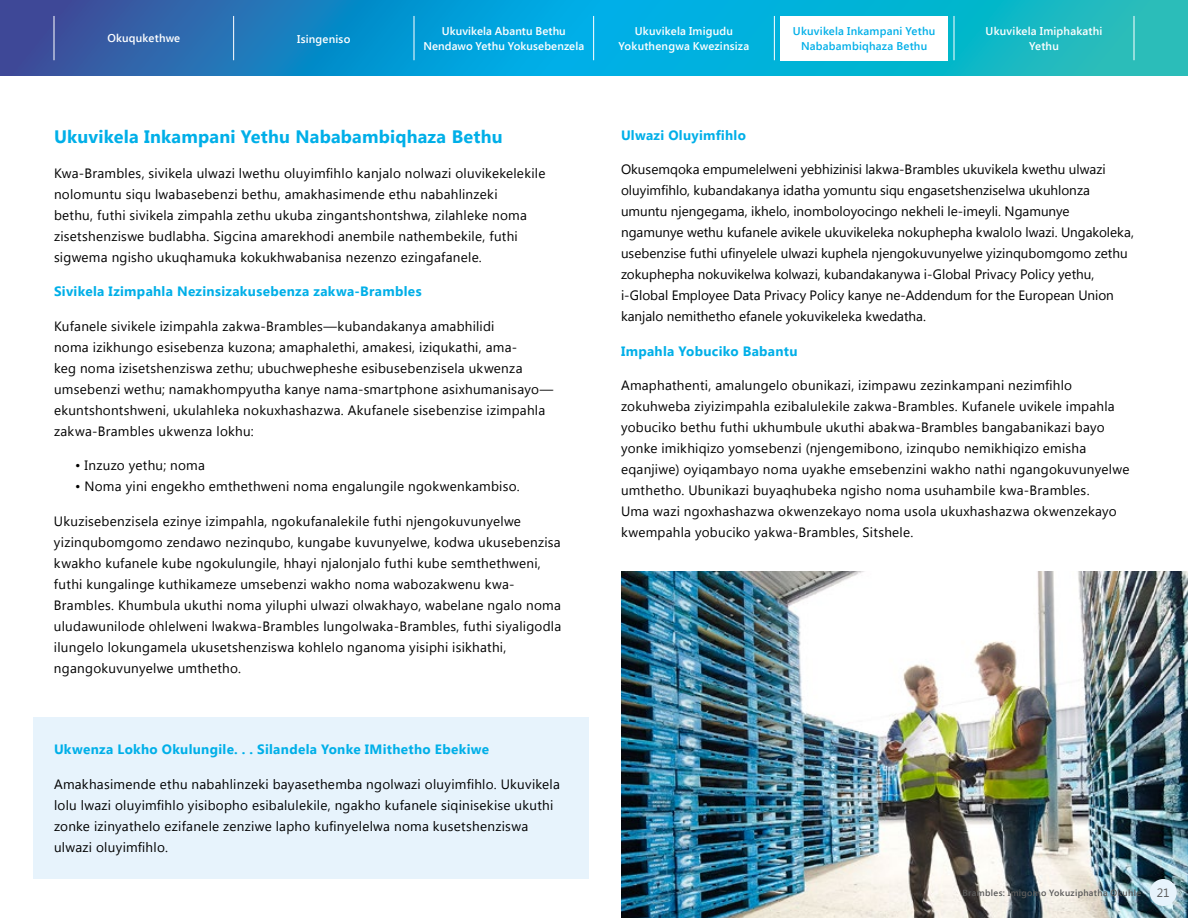
<style>
.page{position:relative;width:1188px;height:918px;background:#fff}
.page>*{position:absolute;margin:0;border:0;box-sizing:border-box;transform-origin:0 0}
.t1{font:700 18px "Segoe UI";letter-spacing:.01em;color:#00afe8}
.t2{font:13.5px/21px "Segoe UI";letter-spacing:.02em;color:#000}
.t3{font:13.5px/21px "Segoe UI";color:#000}
.t4{font:700 13.5px "Segoe UI";letter-spacing:.025em;color:#00afe8}
.t5{font:12px "Segoe UI";color:#5a5a5a}
.t6{font:600 11.25px/15px "Segoe UI";letter-spacing:.015em;color:#fff;text-align:center}
.t7{font:600 11.25px/15px "Segoe UI";letter-spacing:.015em;color:#00afe8;text-align:center}
.t8{font:600 9px "Segoe UI";letter-spacing:.035em;color:#5a5a5a}
</style>
<div class="page">
<svg style="left:0;top:0;width:1188px;height:76px;background:#1498c7"></svg>
<img style="left:621px;top:571px;width:567px;height:347px">
<div style="left:33px;top:717px;width:555px;height:162px;background:#e7f3fc"></div>
<div style="left:780px;top:16px;width:168px;height:44px;background:#fff"></div>
<hr style="left:54px;top:16px;width:1px;height:44px;background:#fff">
<hr style="left:414px;top:16px;width:1px;height:44px;background:#fff">
<hr style="left:774px;top:16px;width:1px;height:44px;background:#fff">
<hr style="left:233px;top:16px;width:1px;height:44px;background:#fff">
<hr style="left:593px;top:16px;width:1px;height:44px;background:#fff">
<hr style="left:954px;top:16px;width:1px;height:44px;background:#fff">
<hr style="left:1134px;top:16px;width:1px;height:44px;background:#fff">
<div style="left:1150px;top:879px;width:27px;height:27px;background:#e7f3fc;border-radius:50%"></div>
<p class="t6" style="left:423px;top:23px;width:162px">Ukuvikela Abantu Bethu<br>Nendawo Yethu Yokusebenzela</p>
<p class="t6" style="left:619px;top:23px;width:132px">Ukuvikela Imigudu<br>Yokuthengwa Kwezinsiza</p>
<p class="t7" style="left:793px;top:23px;width:144px">Ukuvikela Inkampani Yethu<br>Nababambiqhaza Bethu</p>
<p class="t6" style="left:107px;top:30px;width:74px">Okuqukethwe</p>
<p class="t6" style="left:297px;top:31px;width:55px">Isingeniso</p>
<p class="t6" style="left:986px;top:23px;width:118px">Ukuvikela Imiphakathi<br>Yethu</p>
<h1 class="t1" style="left:54px;top:124px;width:450px">Ukuvikela Inkampani Yethu Nababambiqhaza Bethu</h1>
<p class="t2" style="left:54px;top:162px;width:493px">Kwa-Brambles, sivikela ulwazi lwethu oluyimfihlo kanjalo nolwazi oluvikekelekile nolomuntu siqu lwabasebenzi bethu, amakhasimende ethu nabahlinzeki<br>bethu, futhi sivikela zimpahla zethu ukuba zingantshontshwa, zilahleke noma zisetshenziswe budlabha. Sigcina amarekhodi anembile nathembekile, futhi sigwema ngisho ukuqhamuka kokukhwabanisa nezenzo ezingafanele.</p>
<p class="t4" style="left:54px;top:282px;width:369px">Sivikela Izimpahla Nezinsizakusebenza zakwa-Brambles</p>
<p class="t2" style="left:54px;top:315px;width:501px">Kufanele sivikele izimpahla zakwa-Brambles—kubandakanya amabhilidi<br>noma izikhungo esisebenza kuzona; amaphalethi, amakesi, iziqukathi, ama-<br>keg noma izisetshenziswa zethu; ubuchwepheshe esibusebenzisela ukwenza umsebenzi wethu; namakhompyutha kanye nama-smartphone asixhumanisayo— ekuntshontshweni, ukulahleka nokuxhashazwa. Akufanele sisebenzise izimpahla zakwa-Brambles ukwenza lokhu:</p>
<p class="t2" style="left:75px;top:454px;width:132px">• Inzuzo yethu; noma</p>
<p class="t2" style="left:75px;top:475px;width:446px">• Noma yini engekho emthethweni noma engalungile ngokwenkambiso.</p>
<p class="t2" style="left:54px;top:510px;width:509px">Ukuzisebenzisela ezinye izimpahla, ngokufanalekile futhi njengokuvunyelwe yizinqubomgomo zendawo nezinqubo, kungabe kuvunyelwe, kodwa ukusebenzisa kwakho kufanele kube ngokulungile, hhayi njalonjalo futhi kube semthethweni, futhi kungalinge kuthikameze umsebenzi wakho noma wabozakwenu kwa-Brambles. Khumbula ukuthi noma yiluphi ulwazi olwakhayo, wabelane ngalo noma uludawunilode ohlelweni lwakwa-Brambles lungolwaka-Brambles, futhi siyaligodla ilungelo lokungamela ukusetshenziswa kohlelo nganoma yisiphi isikhathi, ngangokuvunyelwe umthetho.</p>
<p class="t4" style="left:54px;top:740px;width:437px">Ukwenza Lokho Okulungile. . . Silandela Yonke IMithetho Ebekiwe</p>
<p class="t2" style="left:54px;top:773px;width:507px">Amakhasimende ethu nabahlinzeki bayasethemba ngolwazi oluyimfihlo. Ukuvikela lolu lwazi oluyimfihlo yisibopho esibalulekile, ngakho kufanele siqinisekise ukuthi zonke izinyathelo ezifanele zenziwe lapho kufinyelelwa noma kusetshenziswa ulwazi oluyimfihlo.</p>
<p class="t4" style="left:621px;top:125px;width:126px">Ulwazi Oluyimfihlo</p>
<p class="t3" style="left:621px;top:158px;width:514px">Okusemqoka empumelelweni yebhizinisi lakwa-Brambles ukuvikela kwethu ulwazi oluyimfihlo, kubandakanya idatha yomuntu siqu engasetshenziselwa ukuhlonza umuntu njengegama, ikhelo, inomboloyocingo nekheli le-imeyli. Ngamunye ngamunye wethu kufanele avikele ukuvikeleka nokuphepha kwalolo lwazi. Ungakoleka, usebenzise futhi ufinyelele ulwazi kuphela njengokuvunyelwe yizinqubomgomo zethu zokuphepha nokuvikelwa kolwazi, kubandakanywa i-Global Privacy Policy yethu, i-Global Employee Data Privacy Policy kanye ne-Addendum for the European Union kanjalo nemithetho efanele yokuvikeleka kwedatha.</p>
<p class="t4" style="left:621px;top:341px;width:178px">Impahla Yobuciko Babantu</p>
<p class="t2" style="left:621px;top:374px;width:510px">Amaphathenti, amalungelo obunikazi, izimpawu zezinkampani nezimfihlo zokuhweba ziyizimpahla ezibalulekile zakwa-Brambles. Kufanele uvikele impahla yobuciko bethu futhi ukhumbule ukuthi abakwa-Brambles bangabanikazi bayo yonke imikhiqizo yomsebenzi (njengemibono, izinqubo nemikhiqizo emisha eqanjiwe) oyiqambayo noma uyakhe emsebenzini wakho nathi ngangokuvunyelwe umthetho. Ubunikazi buyaqhubeka ngisho noma usuhambile kwa-Brambles.<br>Uma wazi ngoxhashazwa okwenzekayo noma usola ukuxhashazwa okwenzekayo kwempahla yobuciko yakwa-Brambles, Sitshele.</p>
<p class="t8" style="left:963px;top:886px;width:180px">Brambles: Imigomo Yokuziphatha Okuhle</p>
<p class="t5" style="left:1157px;top:884px;width:14px">21</p>
</div>
